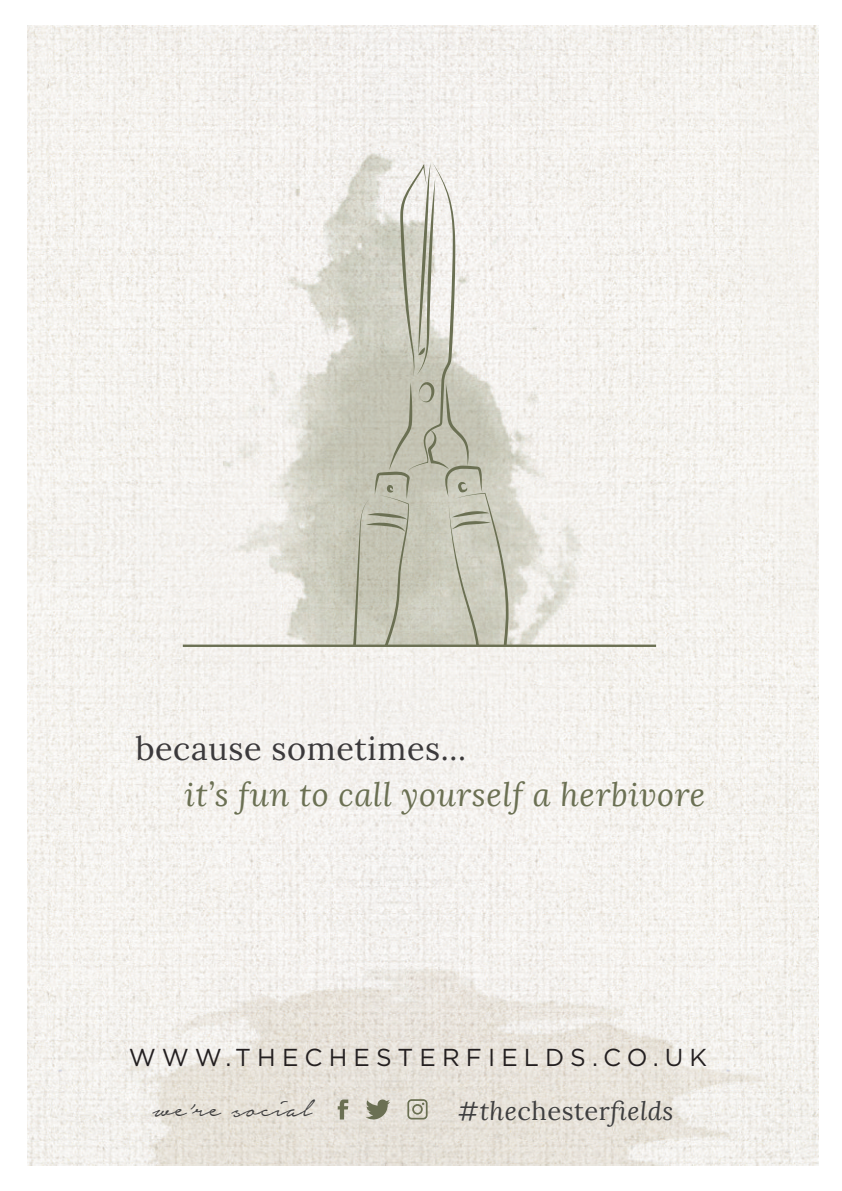
<style>
.page{position:relative;width:842px;height:1191px;background:#fff}
.page>*{position:absolute;margin:0;border:0;box-sizing:border-box;transform-origin:0 0}
.t1{font:38.2px "Notera Personal Use Only";color:#3e3e3f}
.t2{font:italic 32.4px "Lora";letter-spacing:.02em;color:#6b7053}
.t3{font:32.4px "Lora";letter-spacing:.02em;color:#3b393b}
.t4{font:italic 25.6px "Lora";letter-spacing:.02em;color:#3e3e3f}
.t5{font:24.6px "Gotham HTF";letter-spacing:.25em;color:#231f20}
.s1{font-style:normal}
</style>
<div class="page">
<img style="left:27px;top:26px;width:791px;height:1139px">
<img style="left:224px;top:36px;width:407px;height:608px">
<svg style="left:335px;top:162px;width:187px;height:482px;background:#d0d0c3"></svg>
<hr style="left:183px;top:644px;width:473px;height:3px;background:#6b7053">
<svg style="left:407px;top:1099px;width:21px;height:20px"></svg>
<svg style="left:338px;top:1099px;width:10px;height:20px"></svg>
<svg style="left:365px;top:1098px;width:25px;height:22px"></svg>
<p class="t3" style="left:136px;top:724px;width:332px">because sometimes...</p>
<p class="t2" style="left:184px;top:774px;width:522px">it’s fun to call yourself a herbivore</p>
<p class="t5" style="left:129px;top:1044px;width:580px">WWW.THECHESTERFIELDS.CO.UK</p>
<p class="t1" style="left:153px;top:1089px;width:161px">we’re social</p>
<p class="t4" style="left:458px;top:1094px;width:217px"><span class="s1">#</span>the<span class="s1">chester</span>fields</p>
</div>
